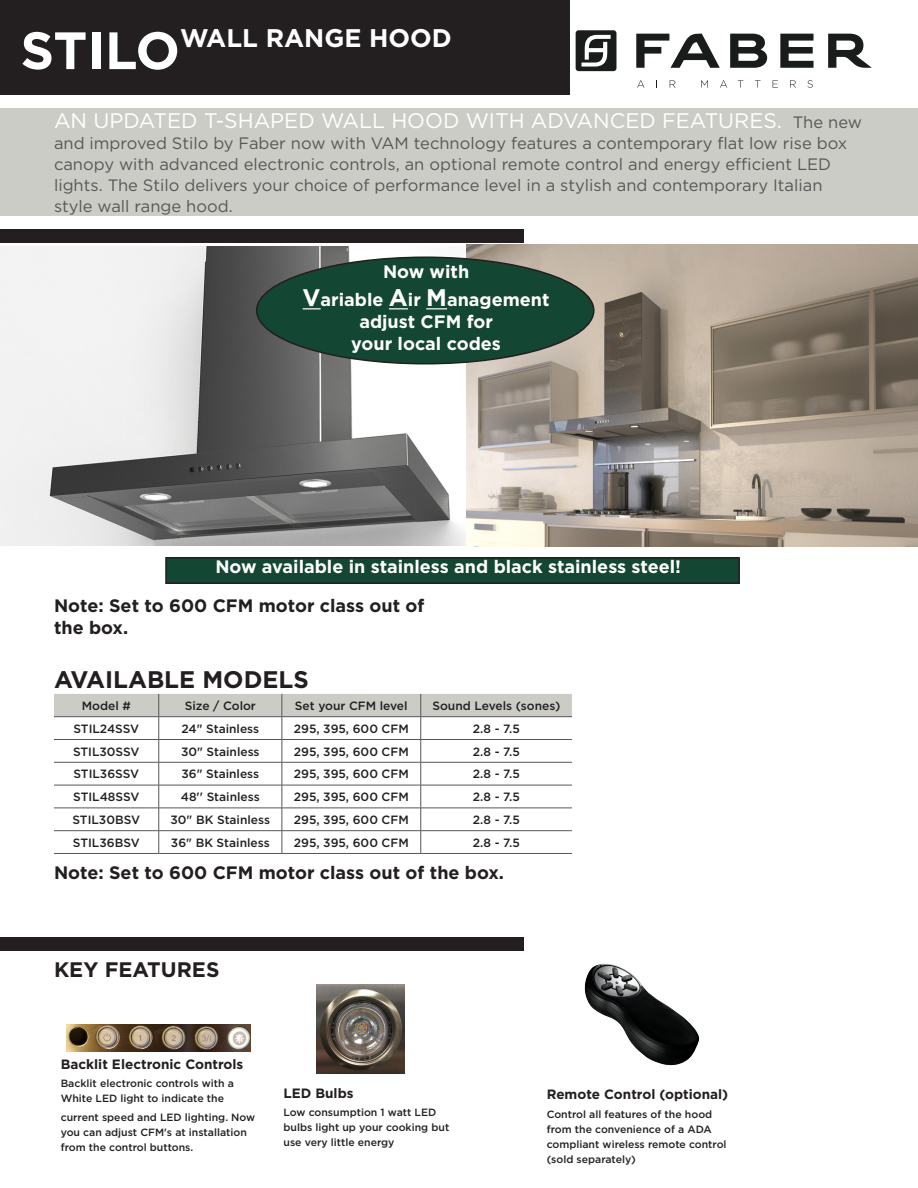
<style>
.page{position:relative;width:918px;height:1188px;background:#fff}
.page>*{position:absolute;margin:0;border:0;box-sizing:border-box;transform-origin:0 0}
.t1{font:700 25.5px "Gotham";color:#fff}
.t2{font:700 24px "Gotham";color:#231f20}
.t3{font:21px "Gotham";color:#fff}
.t4{font:700 21px "Gotham";color:#231f20}
.t5{font:700 18px "Gotham";color:#fff}
.t6{font:700 18px/21.6px "Gotham";color:#231f20}
.t7{font:16.5px/21px "Gotham";color:#575757}
.t8{font:700 13.5px "Gotham";color:#231f20}
.t9{font:500 12px "Gotham";color:#231f20}
.t10{font:500 10.5px/15px "Gotham";color:#231f20}
.s1{font-size:52.5px}
.s2{font-size:16.5px;color:#575757}
.s3{font-size:24px}
</style>
<div class="page">
<img style="left:584px;top:964px;width:116px;height:102px">
<img style="left:317px;top:984px;width:87px;height:89px">
<img style="left:66px;top:1024px;width:185px;height:27px">
<div style="left:0;top:0;width:569px;height:94px;background:#231f20"></div>
<div style="left:0;top:230px;width:524px;height:13px;background:#231f20"></div>
<div style="left:0;top:108px;width:918px;height:108px;background:#ccccc7"></div>
<div style="left:0;top:937px;width:524px;height:13px;background:#231f20"></div>
<svg style="left:730px;top:34px;width:37px;height:34px"></svg>
<svg style="left:780px;top:34px;width:34px;height:34px"></svg>
<svg style="left:828px;top:34px;width:44px;height:34px"></svg>
<svg style="left:636px;top:34px;width:84px;height:34px"></svg>
<svg style="left:637px;top:80px;width:7px;height:8px"></svg>
<svg style="left:670px;top:80px;width:6px;height:8px"></svg>
<svg style="left:701px;top:80px;width:7px;height:8px"></svg>
<svg style="left:720px;top:80px;width:7px;height:8px"></svg>
<svg style="left:738px;top:80px;width:5px;height:8px"></svg>
<svg style="left:755px;top:80px;width:6px;height:8px"></svg>
<svg style="left:773px;top:80px;width:5px;height:8px"></svg>
<svg style="left:790px;top:80px;width:6px;height:8px"></svg>
<svg style="left:807px;top:80px;width:6px;height:8px"></svg>
<svg style="left:576px;top:30px;width:40px;height:41px"></svg>
<img style="left:466px;top:244px;width:452px;height:302px">
<svg style="left:54px;top:694px;width:518px;height:159px"></svg>
<hr style="left:54px;top:853px;width:105px;height:1px;background:#575757">
<hr style="left:159px;top:853px;width:123px;height:1px;background:#575757">
<hr style="left:282px;top:853px;width:139px;height:1px;background:#575757">
<hr style="left:421px;top:853px;width:151px;height:1px;background:#575757">
<img style="left:1px;top:247px;width:465px;height:299px">
<div style="left:257px;top:257px;width:337px;height:107px;background:#144634;border-radius:50%"></div>
<svg style="left:303px;top:308px;width:18px;height:1px"></svg>
<svg style="left:389px;top:308px;width:19px;height:1px"></svg>
<svg style="left:426px;top:308px;width:21px;height:1px"></svg>
<div style="left:166px;top:558px;width:573px;height:25px;background:#144634"></div>
<div style="left:165px;top:557px;width:575px;height:27px;border:2px solid #231f20"></div>
<p class="t1" style="left:21px;top:21px;width:433px"><span class="s1">STILO</span>WALL RANGE HOOD</p>
<p class="t3" style="left:54px;top:108px;width:809px">AN UPDATED T-SHAPED WALL HOOD WITH ADVANCED FEATURES. <span class="s2">The new</span></p>
<p class="t7" style="left:54px;top:133px;width:795px">and improved Stilo by Faber now with VAM technology features a contemporary flat low rise box canopy with advanced electronic controls, an optional remote control and energy efficient LED lights. The Stilo delivers your choice of performance level in a stylish and contemporary Italian style wall range hood.</p>
<p class="t5" style="left:383px;top:259px;width:88px">Now with</p>
<p class="t5" style="left:303px;top:288px;width:248px"><span class="s3">V</span>ariable <span class="s3">A</span>ir <span class="s3">M</span>anagement</p>
<p class="t5" style="left:359px;top:310px;width:135px">adjust CFM for</p>
<p class="t5" style="left:351px;top:331px;width:151px">your local codes</p>
<p class="t5" style="left:215px;top:555px;width:467px">Now available in stainless and black stainless steel!</p>
<p class="t6" style="left:54px;top:595px;width:372px">Note: Set to 600 CFM motor class out of the box.</p>
<p class="t2" style="left:54px;top:663px;width:256px">AVAILABLE MODELS</p>
<p class="t9" style="left:82px;top:698px;width:51px">Model #</p>
<p class="t9" style="left:185px;top:698px;width:73px">Size / Color</p>
<p class="t9" style="left:295px;top:698px;width:114px">Set your CFM level</p>
<p class="t9" style="left:432px;top:698px;width:130px">Sound Levels (sones)</p>
<p class="t9" style="left:73px;top:721px;width:67px">STIL24SSV</p>
<p class="t9" style="left:181px;top:721px;width:79px">24" Stainless</p>
<p class="t9" style="left:294px;top:721px;width:116px">295, 395, 600 CFM</p>
<p class="t9" style="left:473px;top:721px;width:49px">2.8 - 7.5</p>
<p class="t9" style="left:73px;top:744px;width:68px">STIL30SSV</p>
<p class="t9" style="left:181px;top:744px;width:80px">30" Stainless</p>
<p class="t9" style="left:294px;top:744px;width:116px">295, 395, 600 CFM</p>
<p class="t9" style="left:473px;top:744px;width:49px">2.8 - 7.5</p>
<p class="t9" style="left:73px;top:766px;width:67px">STIL36SSV</p>
<p class="t9" style="left:181px;top:766px;width:79px">36" Stainless</p>
<p class="t9" style="left:294px;top:766px;width:116px">295, 395, 600 CFM</p>
<p class="t9" style="left:473px;top:766px;width:49px">2.8 - 7.5</p>
<p class="t9" style="left:73px;top:789px;width:68px">STIL48SSV</p>
<p class="t9" style="left:181px;top:789px;width:80px">48'' Stainless</p>
<p class="t9" style="left:294px;top:789px;width:116px">295, 395, 600 CFM</p>
<p class="t9" style="left:473px;top:789px;width:49px">2.8 - 7.5</p>
<p class="t9" style="left:72px;top:812px;width:69px">STIL30BSV</p>
<p class="t9" style="left:171px;top:812px;width:101px">30" BK Stainless</p>
<p class="t9" style="left:294px;top:812px;width:116px">295, 395, 600 CFM</p>
<p class="t9" style="left:473px;top:812px;width:49px">2.8 - 7.5</p>
<p class="t9" style="left:73px;top:835px;width:68px">STIL36BSV</p>
<p class="t9" style="left:171px;top:835px;width:100px">36" BK Stainless</p>
<p class="t9" style="left:294px;top:835px;width:116px">295, 395, 600 CFM</p>
<p class="t9" style="left:473px;top:835px;width:49px">2.8 - 7.5</p>
<p class="t6" style="left:54px;top:861px;width:452px">Note: Set to 600 CFM motor class out of the box.</p>
<p class="t4" style="left:54px;top:956px;width:167px">KEY FEATURES</p>
<p class="t8" style="left:61px;top:1055px;width:184px">Backlit Electronic Controls</p>
<p class="t10" style="left:61px;top:1076px;width:175px">Backlit electronic controls with a<br>White LED light to indicate the</p>
<p class="t10" style="left:61px;top:1109px;width:196px">current speed and LED lighting. Now you can adjust CFM's at installation from the control buttons.</p>
<p class="t8" style="left:284px;top:1084px;width:72px">LED Bulbs</p>
<p class="t10" style="left:284px;top:1104px;width:167px">Low consumption 1 watt LED bulbs light up your cooking but use very little energy</p>
<p class="t8" style="left:547px;top:1086px;width:183px">Remote Control (optional)</p>
<p class="t10" style="left:547px;top:1106px;width:181px">Control all features of the hood from the convenience of a ADA compliant wireless remote control (sold separately)</p>
</div>
